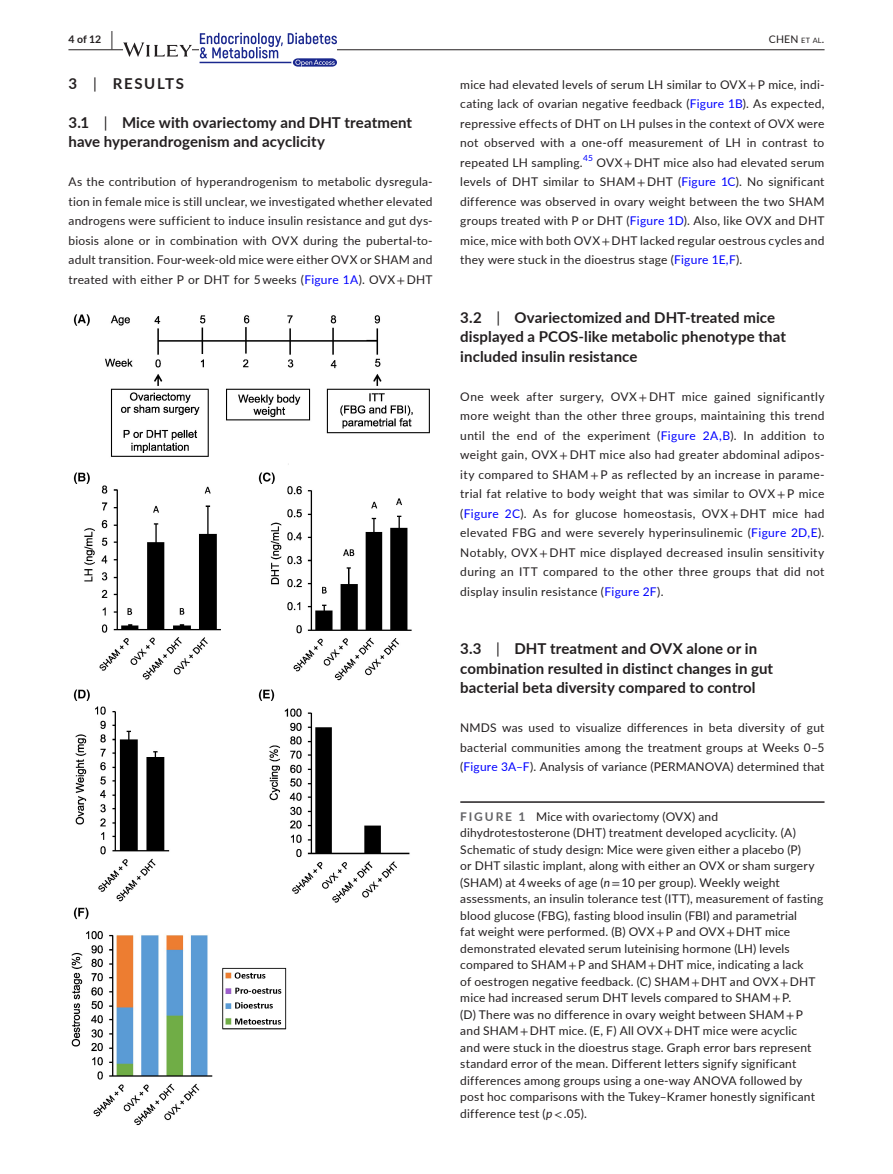
<style>
.page{position:relative;width:893px;height:1174px;background:#fff}
.page>*{position:absolute;margin:0;border:0;box-sizing:border-box;transform-origin:0 0}
.t1{font:700 15px/19.5px "Lato";letter-spacing:.005em;color:#231f20}
.t2{font:700 15px "Lato";letter-spacing:.105em;color:#231f20}
.t3{font:12px/19.5px "Lato";letter-spacing:.015em;color:#231f20;text-align:justify}
.t4{font:10.5px "Lato";color:#231f20}
.t5{font:700 10.5px "Lato";color:#231f20}
.t6{font:8.4px "Lato";color:#00f}
.s1{font-size:19.5px}
.s2{font-size:7.35px}
.s3{font-weight:400}
.s4{color:#00f}
.s5{font-family:"STIX"}
.s6{font-weight:700;color:#636366}
.s7{font-style:italic}
</style>
<div class="page">
<hr style="left:68px;top:49px;width:756px;height:1px;background:#231f20">
<svg style="left:123px;top:42px;width:69px;height:15px"></svg>
<svg style="left:200px;top:33px;width:137px;height:34px"></svg>
<hr style="left:460px;top:801px;width:364px;height:1px;background:#231f20">
<img style="left:71px;top:314px;width:359px;height:812px">
<p class="t5" style="left:68px;top:31px;width:46px">4 of 12 <span class="s1">|</span></p>
<p class="t4" style="left:769px;top:31px;width:57px">CHEN <span class="s2">et al</span>.</p>
<p class="t2" style="left:68px;top:72px;width:117px">3 <span class="s3">|</span> RESULTS</p>
<p class="t1" style="left:68px;top:112px;width:345px">3.1 <span class="s3">|</span> Mice with ovariectomy and DHT treatment have hyperandrogenism and acyclicity</p>
<p class="t3" style="left:68px;top:171px;width:366px">As the contribution of hyperandrogenism to metabolic dysregula&shy;tion in female mice is still unclear, we investigated whether elevated androgens were sufficient to induce insulin resistance and gut dys&shy;biosis alone or in combination with OVX during the pubertal-to&shy;adult transition. Four-week-old mice were either OVX or SHAM and treated with either P or DHT for 5 weeks (<span class="s4">Figure 1A</span>). OVX <span class="s5">+</span> DHT</p>
<p class="t3" style="left:460px;top:74px;width:366px">mice had elevated levels of serum LH similar to OVX <span class="s5">+</span> P mice, indi&shy;cating lack of ovarian negative feedback (<span class="s4">Figure 1B</span>). As expected, repressive effects of DHT on LH pulses in the context of OVX were not observed with a one-off measurement of LH in contrast to repeated LH sampling.</p>
<p class="t6" style="left:583px;top:152px;width:11px">45</p>
<p class="t3" style="left:460px;top:152px;width:366px;text-indent:136px">OVX <span class="s5">+</span> DHT mice also had elevated serum levels of DHT similar to SHAM <span class="s5">+</span> DHT (<span class="s4">Figure 1C</span>). No significant difference was observed in ovary weight between the two SHAM groups treated with P or DHT (<span class="s4">Figure 1D</span>). Also, like OVX and DHT mice, mice with both OVX <span class="s5">+</span> DHT lacked regular oestrous cycles and they were stuck in the dioestrus stage (<span class="s4">Figure 1E,F</span>).</p>
<p class="t1" style="left:460px;top:307px;width:327px">3.2 <span class="s3">|</span> Ovariectomized and DHT-treated mice displayed a PCOS-like metabolic phenotype that included insulin resistance</p>
<p class="t3" style="left:460px;top:386px;width:366px">One week after surgery, OVX <span class="s5">+</span> DHT mice gained significantly more weight than the other three groups, maintaining this trend until the end of the experiment (<span class="s4">Figure 2A,B</span>). In addition to weight gain, OVX <span class="s5">+</span> DHT mice also had greater abdominal adipos&shy;ity compared to SHAM <span class="s5">+</span> P as reflected by an increase in parame&shy;trial fat relative to body weight that was similar to OVX <span class="s5">+</span> P mice (<span class="s4">Figure 2C</span>). As for glucose homeostasis, OVX <span class="s5">+</span> DHT mice had elevated FBG and were severely hyperinsulinemic (<span class="s4">Figure 2D,E</span>).<br>Notably, OVX <span class="s5">+</span> DHT mice displayed decreased insulin sensitivity during an ITT compared to the other three groups that did not display insulin resistance (<span class="s4">Figure 2F</span>).</p>
<p class="t1" style="left:460px;top:638px;width:314px">3.3 <span class="s3">|</span> DHT treatment and OVX alone or in combination resulted in distinct changes in gut bacterial beta diversity compared to control</p>
<p class="t3" style="left:460px;top:717px;width:366px">NMDS was used to visualize differences in beta diversity of gut bacterial communities among the treatment groups at Weeks 0–5 (<span class="s4">Figure 3A–F</span>). Analysis of variance (PERMANOVA) determined that</p>
<p class="t3" style="left:460px;top:807px;width:365px;line-height:16.5px;text-align:left"><span class="s6">FIGURE 1</span> Mice with ovariectomy (OVX) and dihydrotestosterone (DHT) treatment developed acyclicity. (A)<br>Schematic of study design: Mice were given either a placebo (P)<br>or DHT silastic implant, along with either an OVX or sham surgery (SHAM) at 4 weeks of age (<span class="s7">n</span><span class="s5">=</span> 10 per group). Weekly weight assessments, an insulin tolerance test (ITT), measurement of fasting blood glucose (FBG), fasting blood insulin (FBI) and parametrial<br>fat weight were performed. (B) OVX <span class="s5">+</span> P and OVX <span class="s5">+</span> DHT mice demonstrated elevated serum luteinising hormone (LH) levels compared to SHAM <span class="s5">+</span> P and SHAM <span class="s5">+</span> DHT mice, indicating a lack<br>of oestrogen negative feedback. (C) SHAM <span class="s5">+</span> DHT and OVX <span class="s5">+</span> DHT mice had increased serum DHT levels compared to SHAM <span class="s5">+</span> P.<br>(D) There was no difference in ovary weight between SHAM <span class="s5">+</span> P and SHAM <span class="s5">+</span> DHT mice. (E, F) All OVX <span class="s5">+</span> DHT mice were acyclic<br>and were stuck in the dioestrus stage. Graph error bars represent standard error of the mean. Different letters signify significant differences among groups using a one-way ANOVA followed by post hoc comparisons with the Tukey–Kramer honestly significant difference test (<span class="s7">p</span><span class="s5">&lt;</span> .05).</p>
</div>
